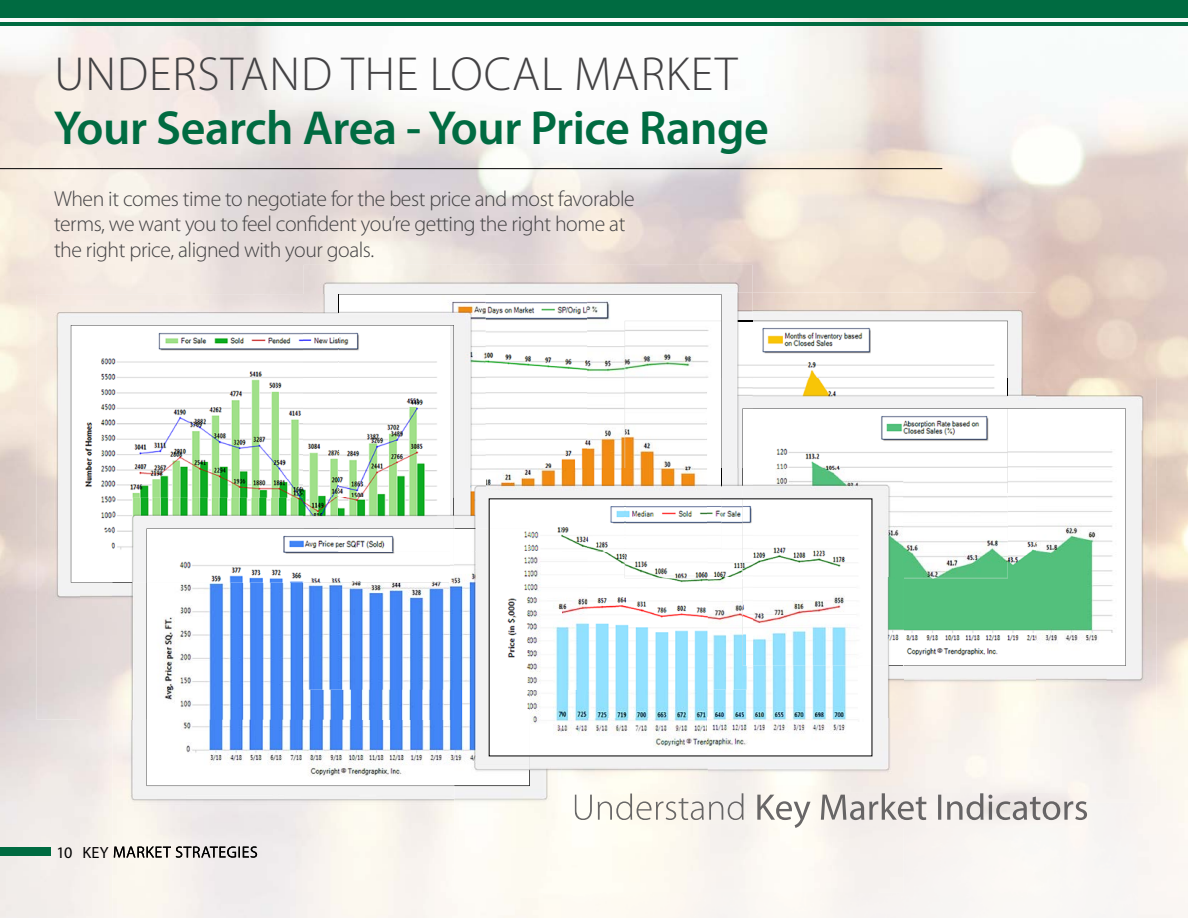
<style>
.page{position:relative;width:1188px;height:918px;background:#fff}
.page>*{position:absolute;margin:0;border:0;box-sizing:border-box;transform-origin:0 0}
.t1{font:600 48px "Myriad Pro";letter-spacing:-.01em;color:#006b41}
.t2{font:300 48px "Myriad Pro";letter-spacing:.02em;color:#434244}
.t3{font:300 21.75px/25.5px "Myriad Pro";letter-spacing:-.02em;color:#434244}
.t4{font:16.2px "Myriad Pro";color:#000}
</style>
<div class="page">
<img style="left:0;top:17px;width:1188px;height:288px">
<img style="left:0;top:305px;width:51px;height:613px">
<img style="left:753px;top:292px;width:283px;height:86px">
<img style="left:903px;top:803px;width:184px;height:25px">
<svg style="left:753px;top:321px;width:255px;height:87px"></svg>
<img style="left:1036px;top:378px;width:121px;height:53px">
<img style="left:1107px;top:431px;width:50px;height:372px">
<img style="left:903px;top:378px;width:133px;height:339px">
<img style="left:903px;top:793px;width:184px;height:10px">
<img style="left:1007px;top:378px;width:1px;height:30px">
<img style="left:304px;top:265px;width:449px;height:30px">
<img style="left:587px;top:292px;width:166px;height:29px">
<img style="left:722px;top:321px;width:31px;height:147px">
<svg style="left:743px;top:408px;width:383px;height:258px"></svg>
<svg style="left:338px;top:294px;width:384px;height:174px"></svg>
<img style="left:339px;top:295px;width:147px;height:173px">
<img style="left:37px;top:295px;width:267px;height:52px">
<img style="left:37px;top:347px;width:44px;height:373px">
<img style="left:81px;top:583px;width:66px;height:137px">
<img style="left:304px;top:295px;width:35px;height:30px">
<svg style="left:71px;top:325px;width:383px;height:258px"></svg>
<img style="left:454px;top:499px;width:35px;height:30px">
<img style="left:112px;top:720px;width:449px;height:198px">
<img style="left:112px;top:846px;width:145px;height:12px">
<img style="left:112px;top:498px;width:342px;height:85px">
<svg style="left:147px;top:529px;width:307px;height:257px"></svg>
<img style="left:454px;top:756px;width:449px;height:137px">
<img style="left:575px;top:793px;width:171px;height:27px">
<img style="left:757px;top:803px;width:146px;height:25px">
<img style="left:708px;top:717px;width:195px;height:86px">
<img style="left:872px;top:666px;width:31px;height:51px">
<img style="left:708px;top:793px;width:38px;height:10px">
<img style="left:757px;top:793px;width:146px;height:10px">
<img style="left:454px;top:468px;width:289px;height:31px">
<img style="left:743px;top:468px;width:160px;height:198px">
<img style="left:625px;top:468px;width:1px;height:31px">
<img style="left:454px;top:529px;width:76px;height:257px">
<img style="left:530px;top:552px;width:178px;height:202px">
<img style="left:587px;top:690px;width:121px;height:27px">
<img style="left:708px;top:666px;width:162px;height:88px">
<img style="left:625px;top:552px;width:83px;height:26px">
<img style="left:708px;top:579px;width:45px;height:111px">
<img style="left:713px;top:501px;width:30px;height:78px">
<img style="left:743px;top:501px;width:127px;height:165px">
<img style="left:753px;top:578px;width:117px;height:1px">
<img style="left:530px;top:501px;width:192px;height:51px">
<img style="left:530px;top:552px;width:31px;height:1px">
<img style="left:491px;top:529px;width:39px;height:225px">
<hr style="left:0;top:168px;width:942px;height:1px;background:#000">
<div style="left:0;top:848px;width:50px;height:8px;background:#006b41"></div>
<div style="left:0;top:0;width:1188px;height:17px;background:#006b41"></div>
<hr style="left:0;top:22px;width:1188px;height:3px;background:#006b41">
<h1 class="t2" style="left:54px;top:45px;width:684px">UNDERSTAND THE LOCAL MARKET</h1>
<h1 class="t1" style="left:54px;top:97px;width:716px">Your Search Area - Your Price Range</h1>
<p class="t3" style="left:54px;top:186px;width:582px">When it comes time to negotiate for the best price and most favorable terms, we want you to feel confident you’re getting the right home at the right price, aligned with your goals.</p>
<p class="t4" style="left:57px;top:842px;width:18px">10</p>
</div>
